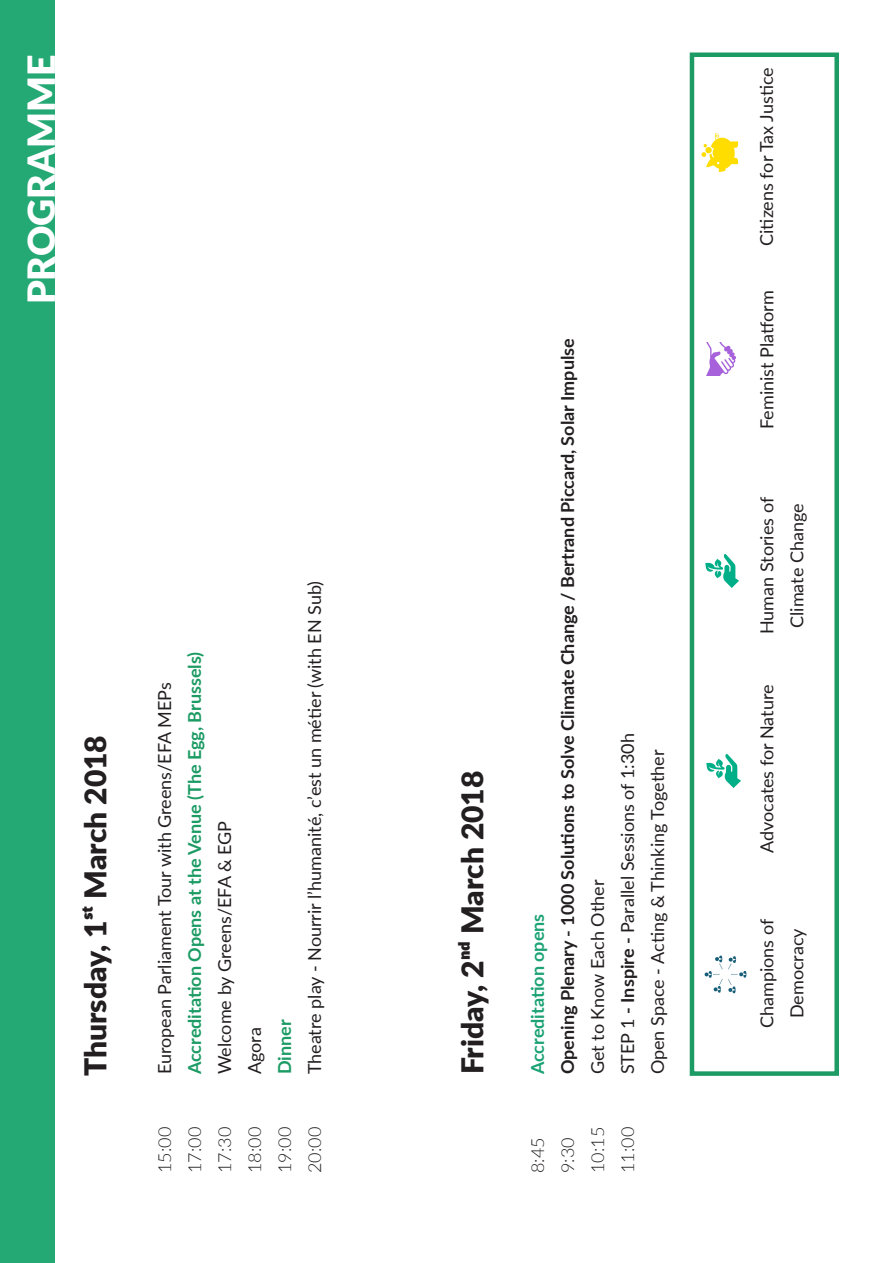
<style>
.page{position:relative;width:893px;height:1263px;background:#fff}
.page>*{position:absolute;margin:0;border:0;box-sizing:border-box;transform-origin:0 0}
.t1{font:900 37.5px "Lato";color:#fff}
.t2{font:900 30px "Lato";color:#231f20}
.t3{font:18px/30px "Lato";color:#231f20;text-align:center}
.t4{font:700 18px "Lato";color:#231f20}
.t5{font:700 18px "Lato";color:#1d9b64}
.t6{font:300 18px "Lato";color:#231f20}
.t7{font:700 18px "Lato";color:#1ca274}
.s1{font-weight:700}
</style>
<div class="page">
<img style="left:704px;top:955px;width:43px;height:39px">
<div style="left:690px;top:52px;width:149px;height:1024px;border:4px solid #1d9b64"></div>
<div style="left:0;top:0;width:54px;height:1263px;background:#24a874"></div>
<img style="left:707px;top:754px;width:33px;height:34px">
<img style="left:705px;top:554px;width:33px;height:33px">
<img style="left:706px;top:343px;width:30px;height:33px">
<img style="left:701px;top:134px;width:37px;height:37px">
<p class="t1" style="left:13px;top:304px;width:252px;rotate:-90deg">PROGRAMME</p>
<p class="t2" style="left:73px;top:1076px;width:342px;rotate:-90deg">Thursday, 1st March 2018</p>
<p class="t3" style="left:149px;top:1074px;width:393px;rotate:-90deg">European Parliament Tour with Greens/EFA MEPs</p>
<p class="t5" style="left:181px;top:1074px;width:424px;rotate:-90deg">Accreditation Opens at the Venue (The Egg, Brussels)</p>
<p class="t3" style="left:209px;top:1074px;width:255px;rotate:-90deg">Welcome by Greens/EFA &amp; EGP</p>
<p class="t3" style="left:239px;top:1074px;width:48px;rotate:-90deg">Agora</p>
<p class="t5" style="left:271px;top:1074px;width:56px;rotate:-90deg">Dinner</p>
<p class="t3" style="left:299px;top:1074px;width:495px;rotate:-90deg">Theatre play - Nourrir l’humanité, c’est un métier (with EN Sub)</p>
<p class="t2" style="left:450px;top:1074px;width:305px;rotate:-90deg">Friday, 2nd March 2018</p>
<p class="t7" style="left:524px;top:1074px;width:162px;rotate:-90deg">Accreditation opens</p>
<p class="t4" style="left:554px;top:1074px;width:737px;rotate:-90deg">Opening Plenary - 1000 Solutions to Solve Climate Change / Bertrand Piccard, Solar Impulse</p>
<p class="t3" style="left:582px;top:1074px;width:196px;rotate:-90deg">Get to Know Each Other</p>
<p class="t3" style="left:612px;top:1074px;width:343px;rotate:-90deg">STEP 1 <span class="s1">- Inspire -</span> Parallel Sessions of 1:30h</p>
<p class="t3" style="left:642px;top:1074px;width:326px;rotate:-90deg">Open Space - Acting &amp; Thinking Together</p>
<p class="t6" style="left:152px;top:1173px;width:48px;rotate:-90deg">15:00</p>
<p class="t6" style="left:182px;top:1173px;width:48px;rotate:-90deg">17:00</p>
<p class="t6" style="left:212px;top:1173px;width:48px;rotate:-90deg">17:30</p>
<p class="t6" style="left:242px;top:1173px;width:48px;rotate:-90deg">18:00</p>
<p class="t6" style="left:272px;top:1173px;width:48px;rotate:-90deg">19:00</p>
<p class="t6" style="left:302px;top:1173px;width:48px;rotate:-90deg">20:00</p>
<p class="t6" style="left:525px;top:1173px;width:37px;rotate:-90deg">8:45</p>
<p class="t6" style="left:555px;top:1173px;width:37px;rotate:-90deg">9:30</p>
<p class="t6" style="left:585px;top:1173px;width:48px;rotate:-90deg">10:15</p>
<p class="t6" style="left:615px;top:1173px;width:48px;rotate:-90deg">11:00</p>
<p class="t3" style="left:751px;top:246px;width:180px;rotate:-90deg">Citizens for Tax Justice</p>
<p class="t3" style="left:751px;top:429px;width:140px;rotate:-90deg">Feminist Platform</p>
<p class="t3" style="left:751px;top:634px;width:139px;rotate:-90deg">Human Stories of<br>Climate Change</p>
<p class="t3" style="left:751px;top:853px;width:170px;rotate:-90deg">Advocates for Nature</p>
<p class="t3" style="left:751px;top:1028px;width:111px;rotate:-90deg">Champions of<br>Democracy</p>
</div>
